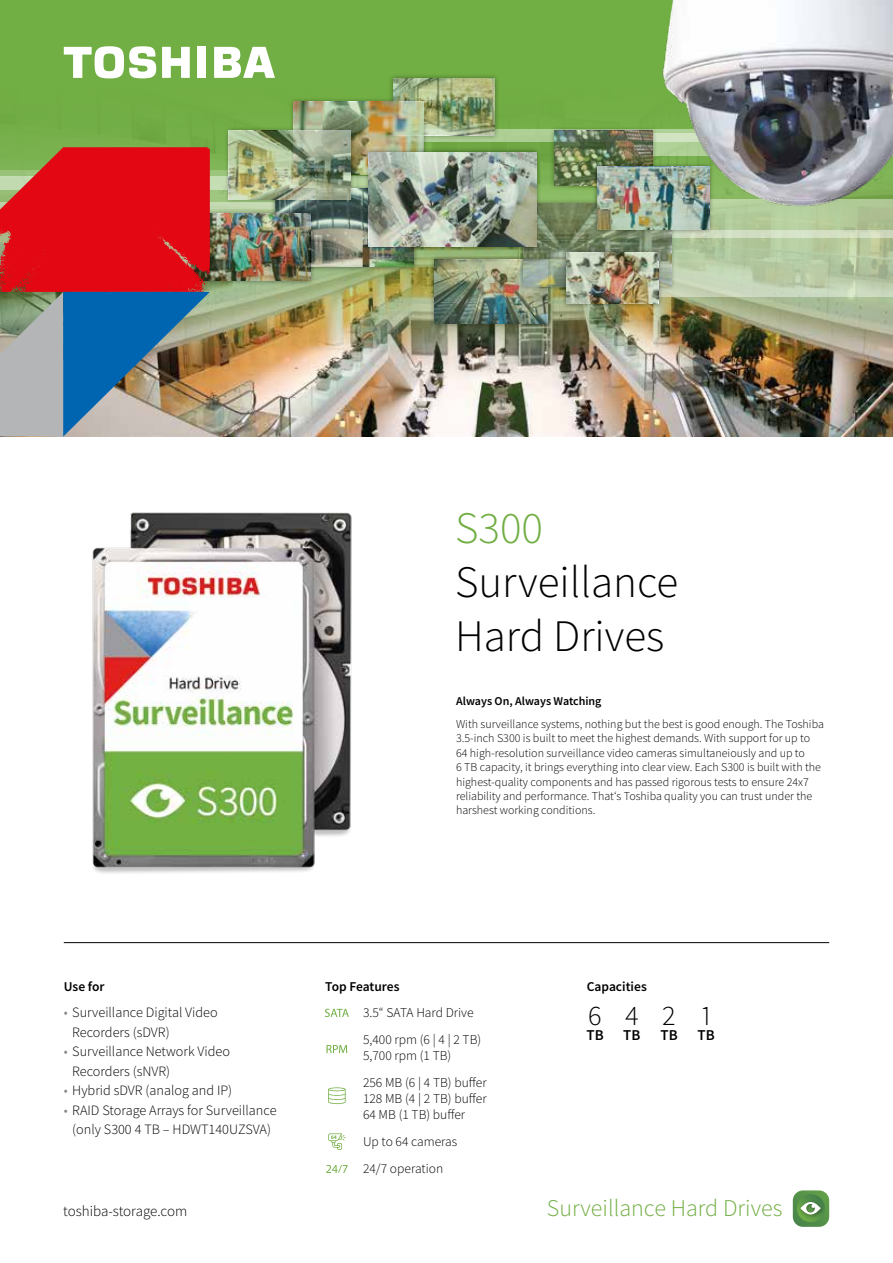
<style>
.page{position:relative;width:893px;height:1263px;background:#fff}
.page>*{position:absolute;margin:0;border:0;box-sizing:border-box;transform-origin:0 0}
.t1{font:300 45px/54px "Toshiba Sans";color:#000}
.t2{font:300 45px "Toshiba Sans";color:#71ae43}
.t3{font:300 28.2px "Toshiba Sans";color:#000}
.t4{font:300 24px "Toshiba Sans";color:#71ae43}
.t5{font:300 15px "Toshiba Sans";letter-spacing:-.005em;color:#000}
.t6{font:500 15px "Toshiba Sans";color:#000}
.t7{font:300 14.25px/19.5px "Toshiba Sans";color:#000}
.t8{font:300 13.5px/26.8px "Toshiba Sans";color:#000}
.t9{font:500 13.5px "Toshiba Sans";color:#000}
.t10{font:300 12px/14.4px "Toshiba Sans";color:#000}
.t11{font:500 12px "Toshiba Sans";color:#000}
.s1{color:#888889}
</style>
<div class="page">
<div style="left:0;top:0;width:893px;height:437px;background:#71ae43"></div>
<img style="left:18px;top:70px;width:875px;height:367px">
<div style="left:396px;top:129px;width:497px;height:12px;background:#adce93"></div>
<svg style="left:210px;top:170px;width:61px;height:39px"></svg>
<div style="left:550px;top:126px;width:107px;height:65px;background:#000;opacity:.5"></div>
<svg style="left:555px;top:131px;width:51px;height:55px;background:#6d825a"></svg>
<div style="left:429px;top:255px;width:124px;height:73px;background:#000;opacity:.5"></div>
<img style="left:434px;top:260px;width:114px;height:63px">
<div style="left:388px;top:73px;width:112px;height:67px;background:#000;opacity:.5"></div>
<div style="left:271px;top:184px;width:148px;height:88px;background:#000;opacity:.5"></div>
<div style="left:289px;top:97px;width:139px;height:83px;background:#000;opacity:.5"></div>
<svg style="left:793px;top:1190px;width:36px;height:37px"></svg>
<img style="left:393px;top:78px;width:102px;height:57px">
<img style="left:276px;top:189px;width:138px;height:78px">
<img style="left:294px;top:102px;width:129px;height:73px">
<div style="left:186px;top:209px;width:129px;height:77px;background:#000;opacity:.5"></div>
<img style="left:210px;top:214px;width:100px;height:67px">
<div style="left:224px;top:126px;width:131px;height:79px;background:#000;opacity:.5"></div>
<img style="left:229px;top:131px;width:121px;height:68px">
<div style="left:518px;top:198px;width:159px;height:94px;background:#000;opacity:.5"></div>
<div style="left:593px;top:162px;width:122px;height:73px;background:#000;opacity:.5"></div>
<svg style="left:523px;top:204px;width:83px;height:83px;background:#7d8d6c"></svg>
<svg style="left:598px;top:167px;width:8px;height:63px"></svg>
<div style="left:561px;top:247px;width:102px;height:62px;background:#000;opacity:.5"></div>
<svg style="left:567px;top:253px;width:39px;height:51px;background:#a6ae99"></svg>
<div style="left:364px;top:148px;width:177px;height:104px;background:#000;opacity:.5"></div>
<img style="left:369px;top:153px;width:167px;height:94px">
<svg style="left:0;top:147px;width:210px;height:290px;background:#a6545d"></svg>
<hr style="left:64px;top:942px;width:765px;height:1px;background:#000">
<div style="left:197px;top:47px;width:9px;height:31px;background:#fff"></div>
<svg style="left:162px;top:47px;width:28px;height:31px"></svg>
<svg style="left:214px;top:47px;width:61px;height:31px"></svg>
<svg style="left:64px;top:46px;width:92px;height:33px"></svg>
<svg style="left:325px;top:1009px;width:24px;height:8px"></svg>
<svg style="left:326px;top:1045px;width:21px;height:8px"></svg>
<svg style="left:328px;top:1087px;width:18px;height:4px"></svg>
<svg style="left:328px;top:1088px;width:18px;height:16px"></svg>
<svg style="left:326px;top:1165px;width:22px;height:8px"></svg>
<svg style="left:328px;top:1133px;width:18px;height:17px"></svg>
<img style="left:92px;top:512px;width:260px;height:361px">
<img style="left:606px;top:0;width:287px;height:398px">
<h1 class="t2" style="left:455px;top:500px;width:90px">S300</h1>
<h1 class="t1" style="left:455px;top:555px;width:225px">Surveillance<br>Hard Drives</h1>
<p class="t11" style="left:456px;top:693px;width:147px">Always On, Always Watching</p>
<p class="t10" style="left:456px;top:717px;width:369px">With surveillance systems, nothing but the best is good enough. The Toshiba 3.5-inch S300 is built to meet the highest demands. With support for up to 64 high-resolution surveillance video cameras simultaneiously and up to<br>6 TB capacity, it brings everything into clear view. Each S300 is built with the highest-quality components and has passed rigorous tests to ensure 24x7 reliability and performance. That‘s Toshiba quality you can trust under the harshest working conditions.</p>
<p class="t9" style="left:64px;top:978px;width:42px">Use for</p>
<p class="t9" style="left:325px;top:978px;width:76px">Top Features</p>
<p class="t9" style="left:587px;top:978px;width:62px">Capacities</p>
<h2 class="t3" style="left:588px;top:999px;width:16px">6</h2>
<p class="t6" style="left:586px;top:1025px;width:19px">TB</p>
<p class="t8" style="left:363px;top:999px;width:120px">3.5“ SATA Hard Drive<br>5,400 rpm (6 | 4 | 2 TB)</p>
<p class="t8" style="left:363px;top:1042px;width:125px">5,700 rpm (1 TB)<br>256 MB (6 | 4 TB) buffer</p>
<p class="t8" style="left:363px;top:1090px;width:125px;line-height:16.2px">128 MB (4 | 2 TB) buffer<br>64 MB (1 TB) buffer</p>
<p class="t8" style="left:363px;top:1128px;width:96px">Up to 64 cameras<br>24/7 operation</p>
<p class="t7" style="left:72px;top:1003px;width:147px;text-indent:-9px"><span class="s1">•</span> Surveillance Digital Video<br>Recorders (sDVR)</p>
<p class="t7" style="left:72px;top:1042px;width:159px;text-indent:-9px"><span class="s1">•</span> Surveillance Network Video<br>Recorders (sNVR)</p>
<p class="t7" style="left:64px;top:1081px;width:170px"><span class="s1">•</span> Hybrid sDVR (analog and IP)</p>
<p class="t7" style="left:64px;top:1100px;width:214px;text-align:center"><span class="s1">•</span> RAID Storage Arrays for Surveillance (only S300 4 TB – HDWT140UZSVA)</p>
<h2 class="t3" style="left:625px;top:999px;width:15px">4</h2>
<p class="t6" style="left:623px;top:1025px;width:19px">TB</p>
<h2 class="t3" style="left:662px;top:999px;width:15px">2</h2>
<p class="t6" style="left:660px;top:1025px;width:19px">TB</p>
<h2 class="t3" style="left:701px;top:999px;width:11px">1</h2>
<p class="t6" style="left:698px;top:1025px;width:19px">TB</p>
<p class="t5" style="left:63px;top:1202px;width:126px">toshiba-storage.com</p>
<h3 class="t4" style="left:547px;top:1193px;width:237px">Surveillance Hard Drives</h3>
</div>
